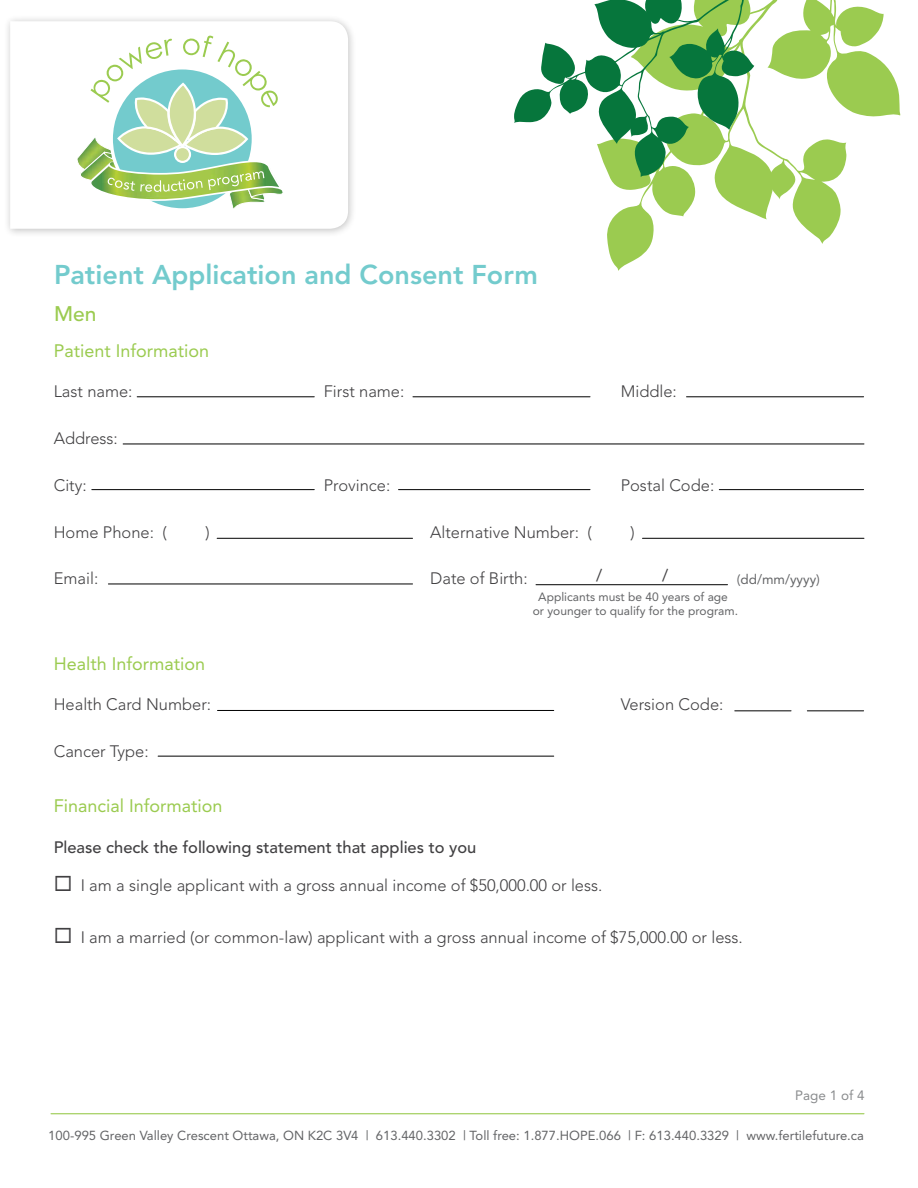
<style>
.page{position:relative;width:918px;height:1188px;background:#fff}
.page>*{position:absolute;margin:0;border:0;box-sizing:border-box;transform-origin:0 0}
.t1{font:800 27px "Avenir";color:#73cbcd}
.t2{font:500 21px "Avenir";color:#9bcb50}
.t3{font:18px "Avenir";color:#9bcb50}
.t4{font:300 16.5px "Avenir";color:#414042}
.t5{font:500 16.5px "Avenir";color:#414042}
.t6{font:16.5px "Avenir";color:#414042}
.t7{font:13.5px "Avenir";color:#636466}
.t8{font:13.5px "Avenir";color:#8a8c8e}
.t9{font:13.05px "Avenir";color:#636466}
.t10{font:12px/14.4px "Avenir";color:#636466;text-align:center}
</style>
<div class="page">
<div style="left:3px;top:14px;width:354px;height:224px;background:#000;opacity:.25"></div>
<svg style="left:10px;top:21px;width:338px;height:208px"></svg>
<svg style="left:77px;top:36px;width:207px;height:176px"></svg>
<svg style="left:514px;top:0;width:387px;height:271px"></svg>
<hr style="left:51px;top:1113px;width:813px;height:1px;background:#9bcb50">
<hr style="left:137px;top:396px;width:177px;height:1px;background:#000">
<hr style="left:217px;top:538px;width:196px;height:1px;background:#000">
<hr style="left:642px;top:538px;width:222px;height:1px;background:#000">
<hr style="left:123px;top:444px;width:741px;height:1px;background:#000">
<hr style="left:92px;top:489px;width:222px;height:1px;background:#000">
<hr style="left:108px;top:584px;width:305px;height:1px;background:#000">
<hr style="left:413px;top:396px;width:177px;height:1px;background:#000">
<hr style="left:218px;top:710px;width:336px;height:1px;background:#000">
<hr style="left:158px;top:756px;width:396px;height:1px;background:#000">
<hr style="left:399px;top:489px;width:191px;height:1px;background:#000">
<hr style="left:536px;top:584px;width:192px;height:1px;background:#000">
<hr style="left:687px;top:396px;width:177px;height:1px;background:#000">
<hr style="left:719px;top:489px;width:145px;height:1px;background:#000">
<hr style="left:807px;top:710px;width:57px;height:1px;background:#000">
<hr style="left:735px;top:710px;width:56px;height:1px;background:#000">
<h1 class="t1" style="left:54px;top:259px;width:485px">Patient Application and Consent Form</h1>
<p class="t2" style="left:54px;top:302px;width:44px">Men</p>
<p class="t3" style="left:54px;top:340px;width:157px">Patient Information</p>
<p class="t4" style="left:54px;top:382px;width:80px">Last name:</p>
<p class="t4" style="left:324px;top:382px;width:82px">First name:</p>
<p class="t4" style="left:621px;top:382px;width:58px">Middle:</p>
<p class="t4" style="left:54px;top:429px;width:66px">Address:</p>
<p class="t4" style="left:54px;top:475px;width:34px">City:</p>
<p class="t4" style="left:324px;top:475px;width:68px">Province:</p>
<p class="t4" style="left:621px;top:475px;width:95px">Postal Code:</p>
<p class="t4" style="left:54px;top:522px;width:115px">Home Phone: (</p>
<p class="t4" style="left:206px;top:522px;width:6px">)</p>
<p class="t4" style="left:430px;top:522px;width:163px">Alternative Number: (</p>
<p class="t4" style="left:631px;top:522px;width:6px">)</p>
<p class="t4" style="left:54px;top:569px;width:46px">Email:</p>
<p class="t4" style="left:430px;top:569px;width:99px">Date of Birth:</p>
<p class="t6" style="left:596px;top:566px;width:8px">/</p>
<p class="t6" style="left:662px;top:566px;width:8px">/</p>
<p class="t7" style="left:737px;top:572px;width:85px">(dd/mm/yyyy)</p>
<p class="t10" style="left:533px;top:589px;width:207px">Applicants must be 40 years of age<br>or younger to qualify for the program.</p>
<p class="t3" style="left:54px;top:654px;width:153px">Health Information</p>
<p class="t4" style="left:54px;top:695px;width:159px">Health Card Number:</p>
<p class="t4" style="left:621px;top:695px;width:104px">Version Code:</p>
<p class="t4" style="left:54px;top:742px;width:97px">Cancer Type:</p>
<p class="t3" style="left:54px;top:796px;width:170px">Financial Information</p>
<p class="t5" style="left:54px;top:837px;width:424px">Please check the following statement that applies to you</p>
<p class="t4" style="left:54px;top:876px;width:550px">◻ I am a single applicant with a gross annual income of $50,000.00 or less.</p>
<p class="t4" style="left:54px;top:928px;width:691px">◻ I am a married (or common-law) applicant with a gross annual income of $75,000.00 or less.</p>
<p class="t8" style="left:795px;top:1087px;width:71px">Page 1 of 4</p>
<p class="t9" style="left:48px;top:1127px;width:817px">100-995 Green Valley Crescent Ottawa, ON K2C 3V4 | 613.440.3302 | Toll free: 1.877.HOPE.066 | F: 613.440.3329 | www.fertilefuture.ca</p>
</div>
